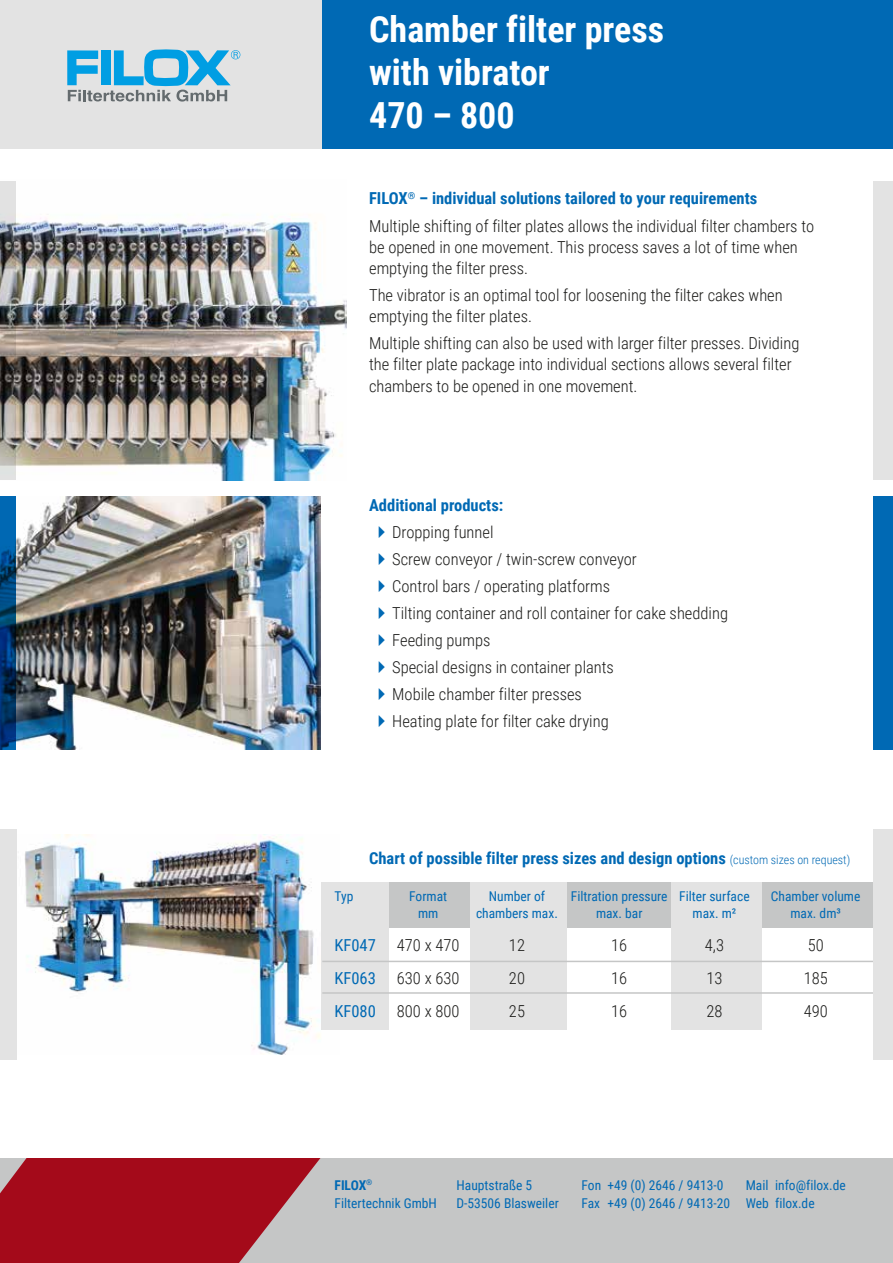
<style>
.page{position:relative;width:893px;height:1263px;background:#fff}
.page>*{position:absolute;margin:0;border:0;box-sizing:border-box;transform-origin:0 0}
.t1{font:700 36px/43.2px "Roboto Condensed";color:#fff}
.t2{font:300 16.5px/27px "Roboto Condensed";color:#1a1a18}
.t3{font:700 16.5px "Roboto Condensed";color:#0069b4}
.t4{font:16.5px "Roboto Condensed";color:#0069b4}
.t5{font:13.5px/18px "Roboto Condensed";color:#0069b4}
.s1{font-weight:300;font-size:12px}
.s2{font-weight:700}
</style>
<div class="page">
<img style="left:16px;top:497px;width:305px;height:252px">
<img style="left:16px;top:214px;width:331px;height:266px">
<img style="left:16px;top:834px;width:304px;height:220px">
<div style="left:321px;top:882px;width:572px;height:45px;background:#c5c6c6"></div>
<div style="left:321px;top:882px;width:67px;height:148px;background:#e3e3e3"></div>
<div style="left:470px;top:882px;width:97px;height:148px;background:#e3e3e3"></div>
<div style="left:671px;top:882px;width:90px;height:148px;background:#e3e3e3"></div>
<div style="left:0;top:0;width:893px;height:149px;background:#0069b4"></div>
<div style="left:0;top:0;width:321px;height:149px;background:#e3e3e3"></div>
<svg style="left:67px;top:49px;width:173px;height:53px"></svg>
<div style="left:0;top:1158px;width:893px;height:105px;background:#c5c6c6"></div>
<svg style="left:0;top:1158px;width:320px;height:105px;background:#a82330"></svg>
<hr style="left:322px;top:961px;width:571px;height:1px;background:#c5c6c6">
<div style="left:873px;top:497px;width:20px;height:253px;background:#0069b4"></div>
<svg style="left:0;top:497px;width:16px;height:253px;background:#00417b"></svg>
<div style="left:0;top:829px;width:16px;height:231px;background:#e3e3e3"></div>
<div style="left:873px;top:181px;width:20px;height:299px;background:#e3e3e3"></div>
<img style="left:0;top:181px;width:16px;height:299px">
<hr style="left:322px;top:992px;width:571px;height:2px;background:#c5c6c6">
<div style="left:873px;top:829px;width:20px;height:231px;background:#e3e3e3"></div>
<h1 class="t1" style="left:369px;top:6px;width:296px">Chamber filter press with vibrator<br>470 – 800</h1>
<p class="t3" style="left:369px;top:187px;width:390px">FILOX<sup>®</sup> – individual solutions tailored to your requirements</p>
<p class="t2" style="left:369px;top:215px;width:446px;line-height:21px">Multiple shifting of filter plates allows the individual filter chambers to be opened in one movement. This process saves a lot of time when emptying the filter press.</p>
<p class="t2" style="left:369px;top:284px;width:415px;line-height:21px">The vibrator is an optimal tool for loosening the filter cakes when emptying the filter plates.</p>
<p class="t2" style="left:369px;top:332px;width:432px;line-height:21px">Multiple shifting can also be used with larger filter presses. Dividing the filter plate package into individual sections allows several filter chambers to be opened in one movement.</p>
<p class="t3" style="left:369px;top:494px;width:136px">Additional products:</p>
<p class="t2" style="left:392px;top:518px;width:337px">Dropping funnel<br>Screw conveyor / twin-screw conveyor<br>Control bars / operating platforms<br>Tilting container and roll container for cake shedding<br>Feeding pumps<br>Special designs in container plants<br>Mobile chamber filter presses<br>Heating plate for filter cake drying</p>
<p class="t3" style="left:369px;top:846px;width:483px">Chart of possible filter press sizes and design options <span class="s1">(custom sizes on request)</span></p>
<p class="t5" style="left:335px;top:887px;width:20px">Typ</p>
<p class="t5" style="left:409px;top:887px;width:39px">Format</p>
<p class="t5" style="left:489px;top:887px;width:58px">Number of</p>
<p class="t5" style="left:571px;top:887px;width:180px">Filtration pressure Filter surface</p>
<p class="t5" style="left:771px;top:887px;width:91px">Chamber volume</p>
<p class="t5" style="left:418px;top:903px;width:22px">mm</p>
<p class="t5" style="left:476px;top:903px;width:83px">chambers max.</p>
<p class="t5" style="left:596px;top:903px;width:48px">max. bar</p>
<p class="t5" style="left:693px;top:903px;width:45px">max. m²</p>
<p class="t5" style="left:790px;top:903px;width:52px">max. dm³</p>
<p class="t4" style="left:335px;top:933px;width:43px">KF047</p>
<p class="t2" style="left:397px;top:930px;width:64px">470 x 470</p>
<p class="t2" style="left:509px;top:930px;width:18px">12</p>
<p class="t2" style="left:611px;top:930px;width:18px">16</p>
<p class="t2" style="left:705px;top:930px;width:21px">4,3</p>
<p class="t2" style="left:808px;top:930px;width:18px">50</p>
<p class="t4" style="left:335px;top:966px;width:43px">KF063</p>
<p class="t2" style="left:397px;top:963px;width:64px">630 x 630</p>
<p class="t2" style="left:509px;top:963px;width:18px">20</p>
<p class="t2" style="left:611px;top:963px;width:18px">16</p>
<p class="t2" style="left:706px;top:963px;width:18px">13</p>
<p class="t2" style="left:804px;top:963px;width:26px">185</p>
<p class="t4" style="left:335px;top:999px;width:43px">KF080</p>
<p class="t2" style="left:397px;top:996px;width:64px">800 x 800</p>
<p class="t2" style="left:509px;top:996px;width:18px">25</p>
<p class="t2" style="left:611px;top:996px;width:18px">16</p>
<p class="t2" style="left:706px;top:996px;width:18px">28</p>
<p class="t2" style="left:804px;top:996px;width:26px">490</p>
<p class="t5" style="left:335px;top:1175px;width:104px"><span class="s2">FILOX</span><sup>®<br></sup>Filtertechnik GmbH</p>
<p class="t5" style="left:457px;top:1175px;width:104px">Hauptstraße 5<br>D-53506 Blasweiler</p>
<p class="t5" style="left:607px;top:1175px;width:124px">+49 (0) 2646 / 9413-0 +49 (0) 2646 / 9413-20</p>
<p class="t5" style="left:581px;top:1175px;width:21px">Fon<br>Fax</p>
<p class="t5" style="left:746px;top:1175px;width:25px">Mail<br>Web</p>
<p class="t5" style="left:775px;top:1175px;width:72px">info@filox.de filox.de</p>
</div>
